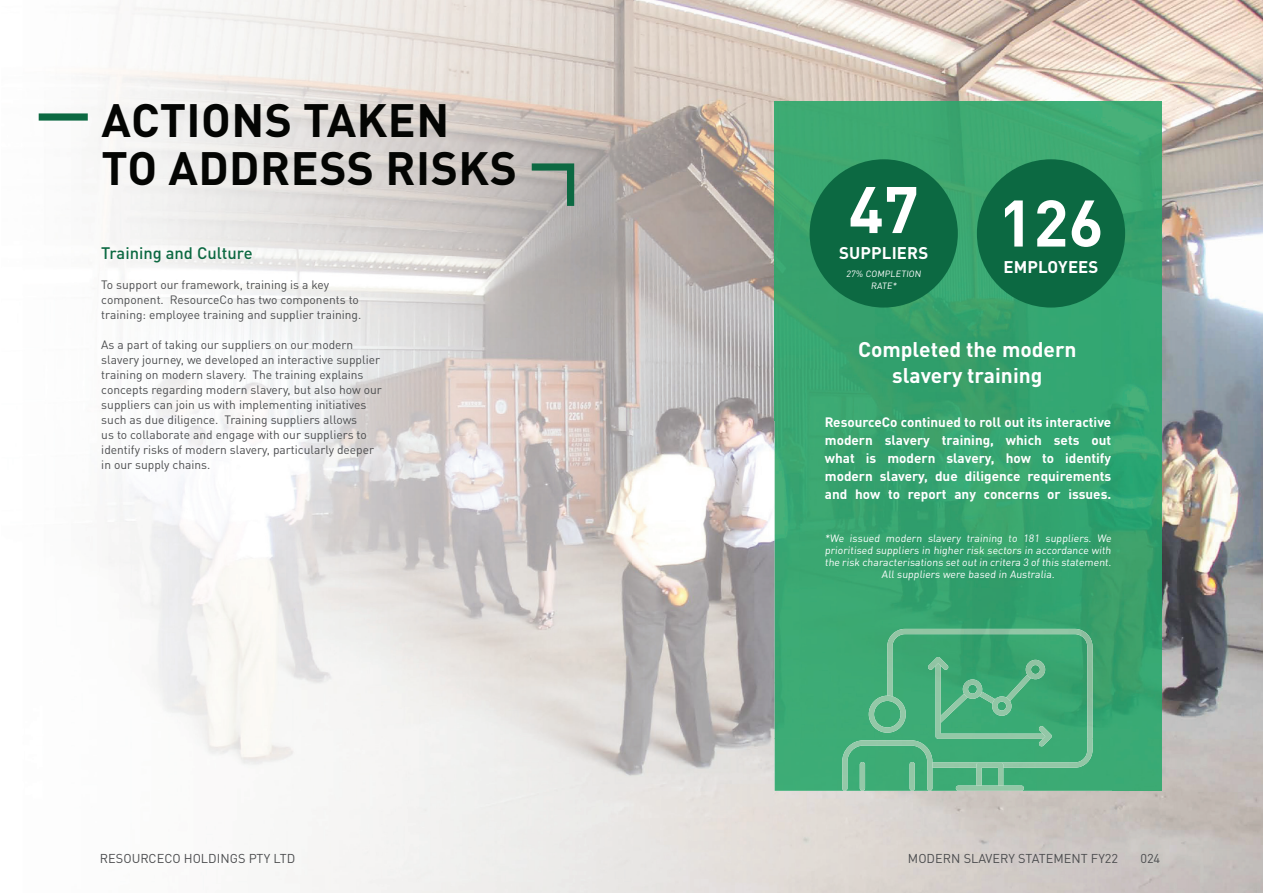
<style>
.page{position:relative;width:1263px;height:893px;background:#fff}
.page>*{position:absolute;margin:0;border:0;box-sizing:border-box;transform-origin:0 0}
.t1{font:700 64.65px "DINOT";color:#fff}
.t2{font:700 46.2px/48.2px "DINOT";letter-spacing:.01em;color:#040503}
.t3{font:700 21px/25.5px "DINOT";color:#fff;text-align:center}
.t4{font:700 16.8px "DINOT";letter-spacing:.01em;color:#fff}
.t5{font:500 16.5px "DINOT";color:#0c6942}
.t6{font:700 13.5px/18px "DINOT";color:#fff;text-align:justify}
.t7{font:12.75px "DINOT";color:#4c4d4f}
.t8{font:12px/15px "DINOT";color:#4c4d4f}
.t9{font:10.5px/12px "DINOT";color:#fff;text-align:center}
.t10{font:9px/12px "DINOT";color:#fff;text-align:center}
</style>
<div class="page">
<img style="left:38px;top:0;width:751px;height:893px">
<img style="left:789px;top:0;width:474px;height:104px">
<img style="left:1158px;top:104px;width:105px;height:789px">
<svg style="left:39px;top:113px;width:49px;height:8px"></svg>
<svg style="left:532px;top:163px;width:42px;height:43px;background:#829a8d"></svg>
<img style="left:775px;top:101px;width:387px;height:690px">
<div style="left:809px;top:159px;width:149px;height:149px;background:#0c6942;border-radius:50%"></div>
<div style="left:977px;top:159px;width:148px;height:149px;background:#0c6942;border-radius:50%"></div>
<img style="left:887px;top:629px;width:205px;height:139px">
<img style="left:976px;top:762px;width:27px;height:23px">
<img style="left:956px;top:785px;width:68px;height:6px">
<img style="left:1026px;top:660px;width:19px;height:3px">
<img style="left:935px;top:663px;width:116px;height:76px">
<img style="left:928px;top:657px;width:20px;height:13px">
<img style="left:1039px;top:726px;width:13px;height:20px">
<img style="left:842px;top:740px;width:90px;height:51px">
<img style="left:869px;top:696px;width:37px;height:37px">
<img style="left:860px;top:762px;width:5px;height:29px;border-radius:3px">
<img style="left:909px;top:762px;width:6px;height:29px;border-radius:3px">
<h2 class="t2" style="left:102px;top:95px;width:417px">ACTIONS TAKEN<br>TO ADDRESS RISKS</h2>
<h3 class="t5" style="left:101px;top:242px;width:153px">Training and Culture</h3>
<p class="t8" style="left:101px;top:277px;width:261px">To support our framework, training is a key component. ResourceCo has two components to training: employee training and supplier training.</p>
<p class="t8" style="left:101px;top:337px;width:282px">As a part of taking our suppliers on our modern slavery journey, we developed an interactive supplier training on modern slavery. The training explains concepts regarding modern slavery, but also how our suppliers can join us with implementing initiatives such as due diligence. Training suppliers allows<br>us to collaborate and engage with our suppliers to identify risks of modern slavery, particularly deeper in our supply chains.</p>
<h1 class="t1" style="left:848px;top:167px;width:72px">47</h1>
<h3 class="t4" style="left:839px;top:242px;width:91px">SUPPLIERS</h3>
<p class="t10" style="left:846px;top:267px;width:78px">27% COMPLETION<br>RATE*</p>
<h1 class="t1" style="left:998px;top:181px;width:107px">126</h1>
<h3 class="t4" style="left:1003px;top:256px;width:96px">EMPLOYEES</h3>
<h3 class="t3" style="left:858px;top:336px;width:220px">Completed the modern slavery training</h3>
<p class="t6" style="left:825px;top:413px;width:288px">ResourceCo continued to roll out its interactive modern slavery training, which sets out what is modern slavery, how to identify modern slavery, due diligence requirements and how to report any concerns or issues.</p>
<p class="t9" style="left:825px;top:532px;width:289px">*We issued modern slavery training to 181 suppliers. We prioritised suppliers in higher risk sectors in accordance with the risk characterisations set out in critera 3 of this statement.<br>All suppliers were based in Australia.</p>
<p class="t7" style="left:100px;top:851px;width:197px">RESOURCECO HOLDINGS PTY LTD</p>
<p class="t7" style="left:908px;top:851px;width:212px">MODERN SLAVERY STATEMENT FY22</p>
<p class="t7" style="left:1140px;top:851px;width:21px">024</p>
</div>
